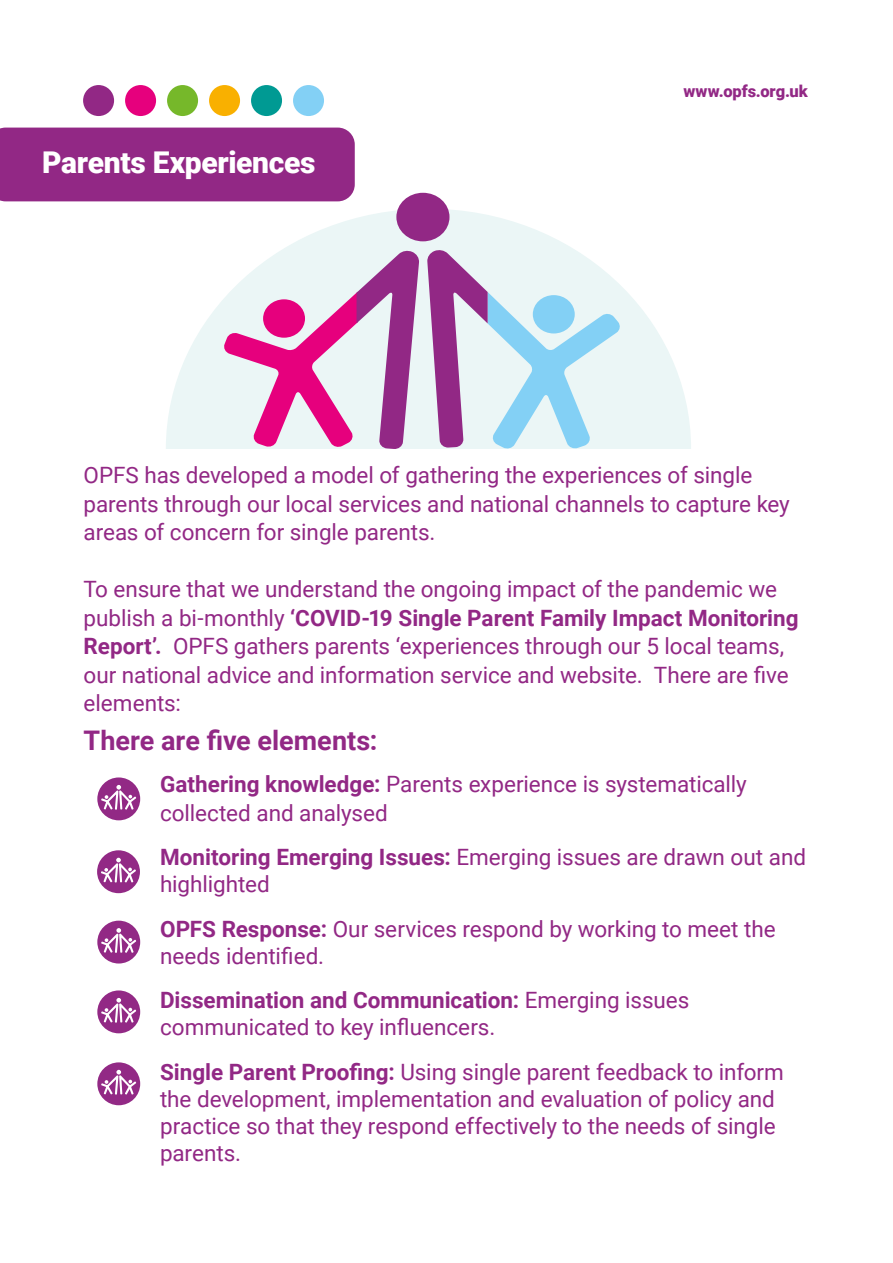
<style>
.page{position:relative;width:893px;height:1263px;background:#fff}
.page>*{position:absolute;margin:0;border:0;box-sizing:border-box;transform-origin:0 0}
.t1{font:900 30px "Roboto";letter-spacing:-.01em;color:#fff}
.t2{font:700 27px "Roboto";color:#922885}
.t3{font:22.5px/28.5px "Roboto";letter-spacing:-.005em;color:#922885}
.t4{font:900 16.5px "Roboto";letter-spacing:-.005em;color:#922885}
.s1{font-weight:700}
</style>
<div class="page">
<div style="left:83px;top:85px;width:31px;height:31px;background:#922885;border-radius:50%"></div>
<div style="left:125px;top:85px;width:31px;height:31px;background:#e6007d;border-radius:50%"></div>
<div style="left:167px;top:85px;width:31px;height:31px;background:#76b82a;border-radius:50%"></div>
<div style="left:209px;top:85px;width:31px;height:31px;background:#f9b000;border-radius:50%"></div>
<div style="left:251px;top:85px;width:31px;height:31px;background:#009a93;border-radius:50%"></div>
<div style="left:293px;top:85px;width:31px;height:31px;background:#83d0f5;border-radius:50%"></div>
<svg style="left:166px;top:209px;width:525px;height:240px"></svg>
<div style="left:396px;top:193px;width:53px;height:48px;background:#922885;border-radius:50%"></div>
<svg style="left:223px;top:250px;width:196px;height:199px;background:#dda3cb"></svg>
<svg style="left:427px;top:249px;width:194px;height:200px;background:#c7cfe5"></svg>
<div style="left:0;top:128px;width:355px;height:73px;background:#922885"></div>
<svg style="left:97px;top:850px;width:43px;height:43px"></svg>
<svg style="left:97px;top:777px;width:43px;height:43px"></svg>
<svg style="left:97px;top:1062px;width:43px;height:43px"></svg>
<svg style="left:97px;top:990px;width:43px;height:43px"></svg>
<svg style="left:97px;top:921px;width:43px;height:42px"></svg>
<h1 class="t1" style="left:42px;top:141px;width:275px">Parents Experiences</h1>
<p class="t4" style="left:683px;top:80px;width:126px">www.opfs.org.uk</p>
<p class="t3" style="left:84px;top:460px;width:708px">OPFS has developed a model of gathering the experiences of single parents through our local services and national channels to capture key areas of concern for single parents.</p>
<p class="t3" style="left:84px;top:574px;width:717px">To ensure that we understand the ongoing impact of the pandemic we publish a bi-monthly <span class="s1">‘COVID-19 Single Parent Family Impact Monitoring Report’.</span> OPFS gathers parents ‘experiences through our 5 local teams, our national advice and information service and website. There are five elements:</p>
<p class="t2" style="left:84px;top:722px;width:295px">There are five elements:</p>
<p class="t3" style="left:160px;top:769px;width:588px"><span class="s1">Gathering knowledge:</span> Parents experience is systematically collected and analysed</p>
<p class="t3" style="left:160px;top:843px;width:647px;line-height:27px"><span class="s1">Monitoring Emerging Issues:</span> Emerging issues are drawn out and highlighted</p>
<p class="t3" style="left:160px;top:914px;width:617px;line-height:27px"><span class="s1">OPFS Response:</span> Our services respond by working to meet the needs identified.</p>
<p class="t3" style="left:160px;top:986px;width:531px;line-height:27px"><span class="s1">Dissemination and Communication:</span> Emerging issues communicated to key influencers.</p>
<p class="t3" style="left:160px;top:1057px;width:625px;line-height:27px"><span class="s1">Single Parent Proofing:</span> Using single parent feedback to inform the development, implementation and evaluation of policy and practice so that they respond effectively to the needs of single parents.</p>
</div>
